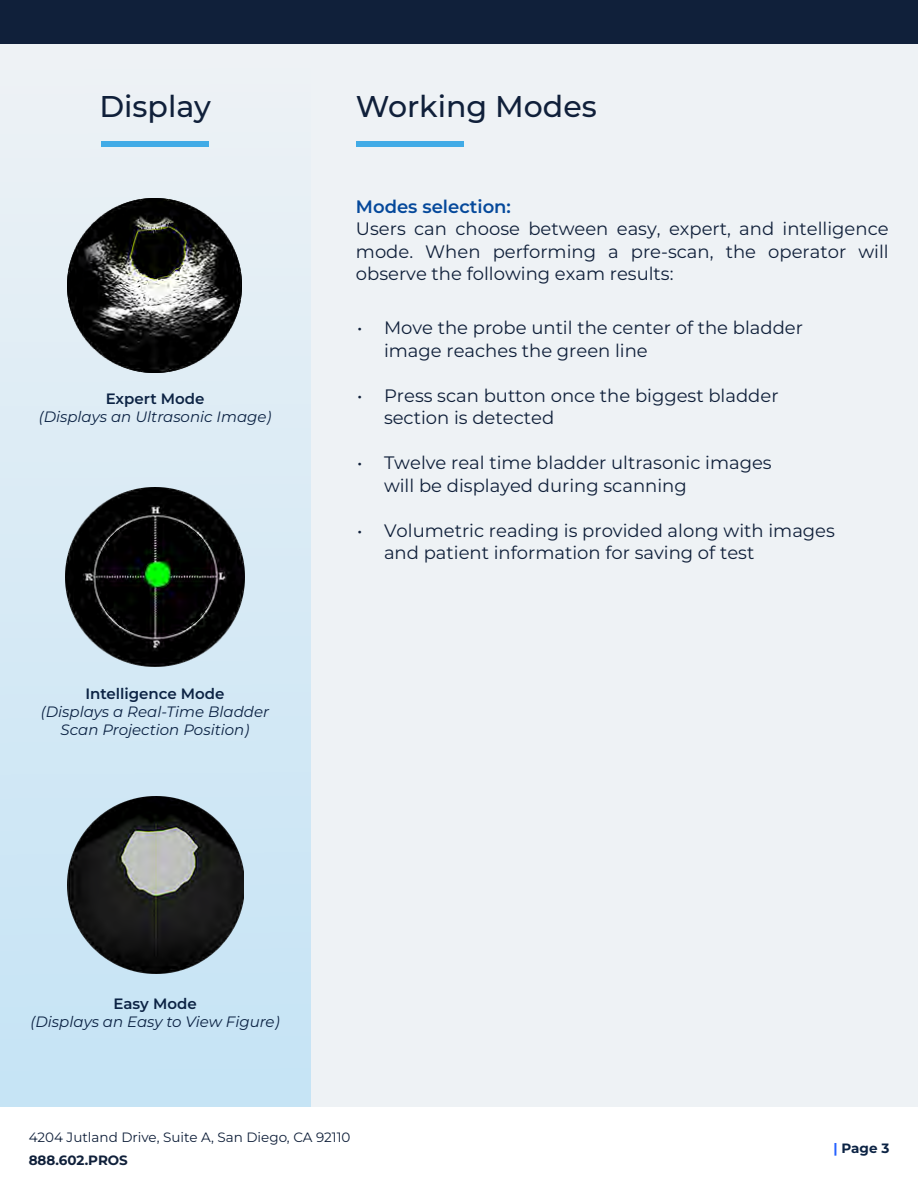
<style>
.page{position:relative;width:918px;height:1188px;background:#fff}
.page>*{position:absolute;margin:0;border:0;box-sizing:border-box;transform-origin:0 0}
.t1{font:500 30px "Montserrat";color:#10203a}
.t2{font:18px/22.5px "Montserrat";color:#10203a}
.t3{font:600 18px "Montserrat";color:#05499b}
.t4{font:italic 15px/18px "Montserrat";color:#0c2344;text-align:center}
.t5{font:600 15px "Montserrat";color:#0c2344}
.t6{font:13.5px "Montserrat";color:#10203a}
.t7{font:700 13.5px "Montserrat";color:#10203a}
.t8{font:700 13.5px "Montserrat";color:#0c2344}
.s1{color:#2561ff}
</style>
<div class="page">
<div style="left:0;top:0;width:918px;height:1106px;background:#eef2f5"></div>
<div style="left:0;top:3px;width:310px;height:1103px;background:linear-gradient(to bottom,#edf1f4,#c5e4f6)"></div>
<div style="left:101px;top:141px;width:108px;height:6px;background:#41abe6"></div>
<div style="left:0;top:0;width:918px;height:43px;background:#10203a"></div>
<div style="left:356px;top:141px;width:108px;height:6px;background:#41abe6"></div>
<img style="left:68px;top:199px;width:174px;height:176px">
<img style="left:67px;top:797px;width:176px;height:181px">
<img style="left:66px;top:487px;width:179px;height:183px">
<h1 class="t1" style="left:99px;top:86px;width:113px">Display</h1>
<p class="t5" style="left:106px;top:389px;width:100px">Expert Mode</p>
<p class="t4" style="left:39px;top:408px;width:234px">(Displays an Ultrasonic Image)</p>
<p class="t5" style="left:85px;top:684px;width:141px">Intelligence Mode</p>
<p class="t4" style="left:41px;top:703px;width:230px">(Displays a Real-Time Bladder<br>Scan Projection Position)</p>
<h1 class="t1" style="left:356px;top:86px;width:242px">Working Modes</h1>
<p class="t3" style="left:356px;top:195px;width:157px">Modes selection:</p>
<p class="t2" style="left:356px;top:217px;width:534px;text-align:justify">Users can choose between easy, expert, and intelligence mode. When performing a pre-scan, the operator will observe the following exam results:</p>
<p class="t2" style="left:384px;top:316px;width:421px;text-indent:-27px">• Move the probe until the center of the bladder image reaches the green line</p>
<p class="t2" style="left:384px;top:384px;width:396px;text-indent:-27px">• Press scan button once the biggest bladder section is detected</p>
<p class="t2" style="left:384px;top:451px;width:389px;text-indent:-27px">• Twelve real time bladder ultrasonic images will be displayed during scanning</p>
<p class="t2" style="left:384px;top:519px;width:452px;text-indent:-27px">• Volumetric reading is provided along with images and patient information for saving of test</p>
<p class="t5" style="left:114px;top:994px;width:85px">Easy Mode</p>
<p class="t4" style="left:31px;top:1012px;width:251px">(Displays an Easy to View Figure)</p>
<p class="t6" style="left:29px;top:1128px;width:323px">4204 Jutland Drive, Suite A, San Diego, CA 92110</p>
<p class="t7" style="left:29px;top:1151px;width:101px">888.602.PROS</p>
<p class="t8" style="left:833px;top:1140px;width:57px"><span class="s1">|</span> Page 3</p>
</div>
